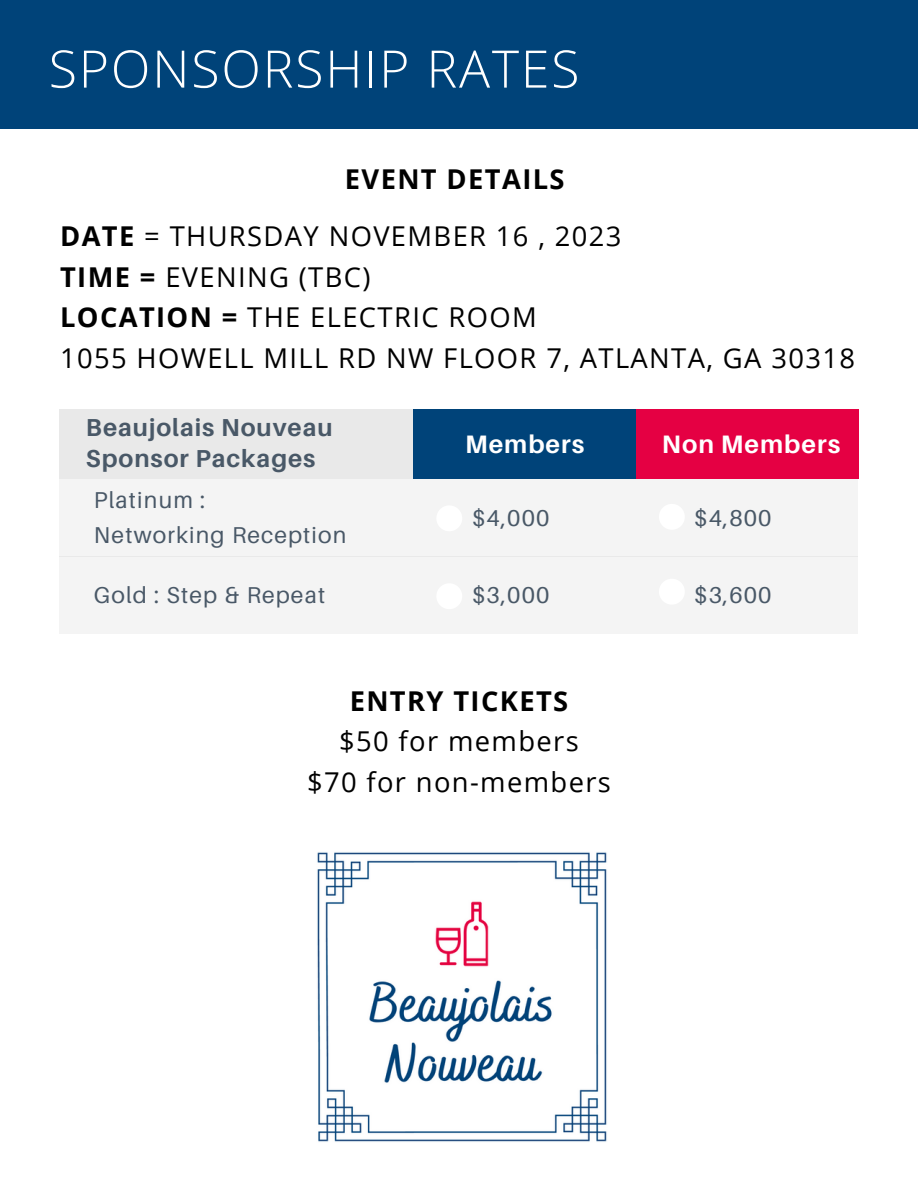
<style>
.page{position:relative;width:918px;height:1188px;background:#fff}
.page>*{position:absolute;margin:0;border:0;box-sizing:border-box;transform-origin:0 0}
.t1{font:300 51.75px "Open Sans";letter-spacing:.035em;color:#fff}
.t2{font:27.3px/40.7px "Open Sans";letter-spacing:.05em;color:#000}
.t3{font:700 27.3px "Open Sans";letter-spacing:.05em;color:#000}
.t4{font:700 25.2px "Aileron";letter-spacing:.04em;color:#fff}
.t5{font:700 24.6px/31.5px "Aileron";letter-spacing:.04em;color:#495867}
.t6{font:22.95px/34.5px "Aileron";letter-spacing:.05em;color:#495867}
.s1{font-weight:700}
</style>
<div class="page">
<div style="left:59px;top:409px;width:355px;height:70px;background:#e9e9e9"></div>
<div style="left:413px;top:409px;width:223px;height:70px;background:#004379"></div>
<div style="left:636px;top:409px;width:223px;height:70px;background:#e50043"></div>
<div style="left:59px;top:479px;width:799px;height:77px;background:#f4f4f4"></div>
<div style="left:59px;top:557px;width:799px;height:77px;background:#f4f4f4"></div>
<svg style="left:659px;top:504px;width:25px;height:25px"></svg>
<svg style="left:437px;top:584px;width:25px;height:25px"></svg>
<svg style="left:659px;top:579px;width:25px;height:25px"></svg>
<svg style="left:437px;top:506px;width:25px;height:25px"></svg>
<div style="left:0;top:0;width:918px;height:128px;background:#004379"></div>
<img style="left:317px;top:852px;width:290px;height:290px">
<h1 class="t1" style="left:49px;top:32px;width:532px">SPONSORSHIP RATES</h1>
<p class="t2" style="left:60px;top:150px;width:563px;line-height:57px;text-indent:285px"><span class="s1">EVENT DETAILS<br>DATE</span> = THURSDAY NOVEMBER 16 , 2023</p>
<p class="t2" style="left:60px;top:256px;width:796px"><span class="s1">TIME =</span> EVENING (TBC)<br><span class="s1">LOCATION =</span> THE ELECTRIC ROOM<br>1055 HOWELL MILL RD NW FLOOR 7, ATLANTA, GA 30318</p>
<p class="t5" style="left:86px;top:411px;width:248px">Beaujolais Nouveau<br>Sponsor Packages</p>
<p class="t6" style="left:94px;top:482px;width:254px">Platinum :<br>Networking Reception</p>
<p class="t6" style="left:94px;top:578px;width:233px">Gold : Step &amp; Repeat</p>
<p class="t4" style="left:465px;top:428px;width:121px">Members</p>
<p class="t4" style="left:662px;top:428px;width:180px">Non Members</p>
<p class="t6" style="left:472px;top:500px;width:79px">$4,000</p>
<p class="t6" style="left:472px;top:578px;width:79px">$3,000</p>
<p class="t6" style="left:694px;top:500px;width:79px">$4,800</p>
<p class="t6" style="left:694px;top:578px;width:79px">$3,600</p>
<p class="t3" style="left:350px;top:682px;width:220px">ENTRY TICKETS</p>
<p class="t2" style="left:307px;top:721px;width:305px;text-align:center">$50 for members<br>$70 for non-members</p>
</div>
